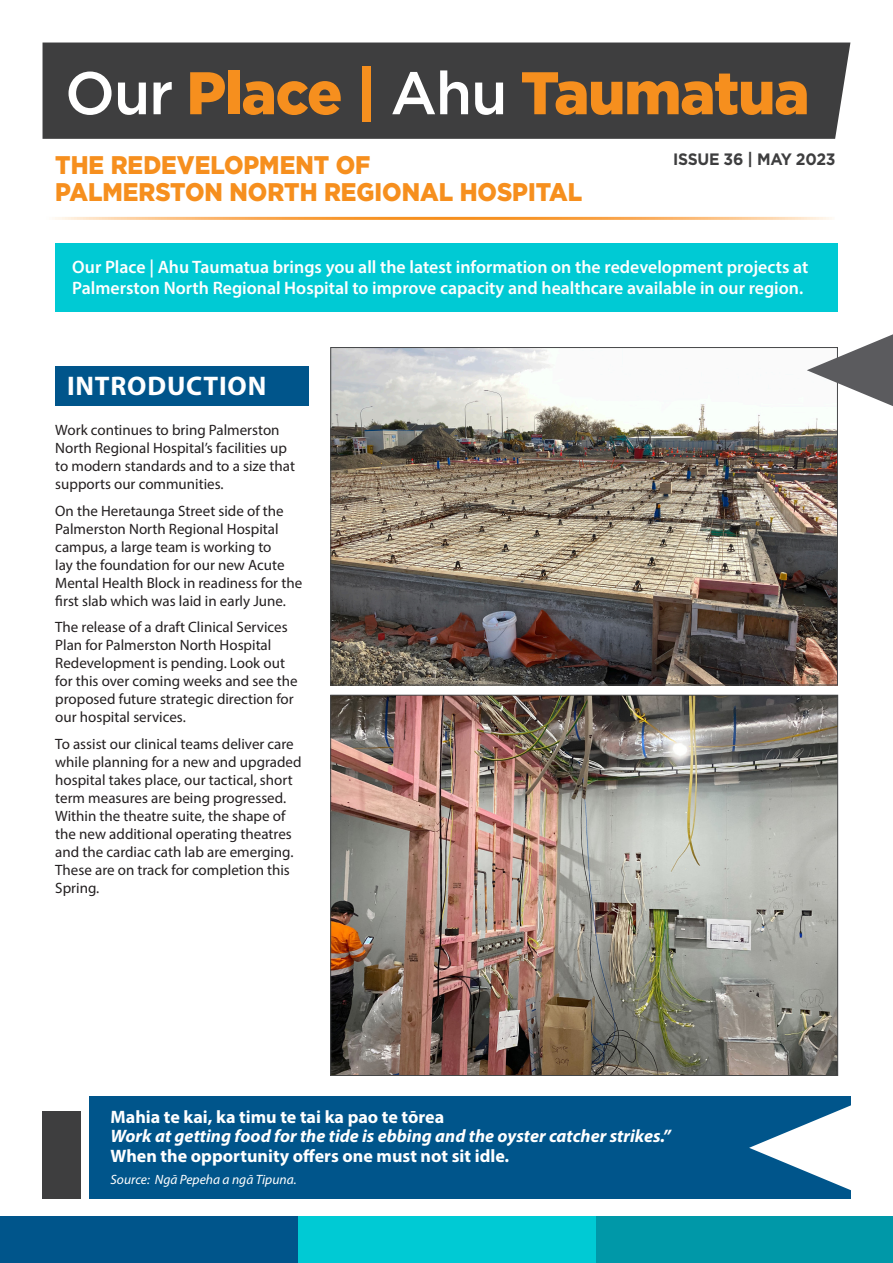
<style>
.page{position:relative;width:893px;height:1263px;background:#fff}
.page>*{position:absolute;margin:0;border:0;box-sizing:border-box;transform-origin:0 0}
.t1{font:900 60px "Gotham";letter-spacing:-.02em;color:#f68f1e}
.t2{font:700 27px "Myriad Pro";letter-spacing:.03em;color:#fff}
.t3{font:900 25.5px/27px "Gotham";color:#f68f1e;scale:.92 1}
.t4{font:600 18px/21px "Myriad Pro";color:#fff}
.t5{font:700 18px "Myriad Pro";color:#fff}
.t6{font:italic 700 18px "Myriad Pro";color:#fff}
.t7{font:700 16.5px "Gotham";letter-spacing:-.02em;color:#3e3e3f;scale:.95 1}
.t8{font:15px/18px "Myriad Pro";color:#231f20}
.t9{font:italic 13.5px "Myriad Pro";color:#fff}
.s1{font-weight:500;color:#fff}
</style>
<div class="page">
<div style="left:0;top:1216px;width:298px;height:47px;background:#00558b"></div>
<div style="left:298px;top:1216px;width:298px;height:47px;background:#00cad4"></div>
<div style="left:596px;top:1216px;width:297px;height:47px;background:#0098a8"></div>
<img style="left:332px;top:349px;width:504px;height:334px">
<img style="left:332px;top:697px;width:504px;height:377px">
<div style="left:43px;top:43px;width:807px;height:96px;background:#3e3e3f"></div>
<div style="left:89px;top:1097px;width:761px;height:102px;background:#00558b"></div>
<div style="left:43px;top:1111px;width:38px;height:88px;background:#3e3e3f"></div>
<svg style="left:749px;top:1102px;width:102px;height:91px"></svg>
<div style="left:55px;top:243px;width:783px;height:68px;background:#00cad4"></div>
<div style="left:55px;top:366px;width:254px;height:40px;background:#00558b"></div>
<svg style="left:807px;top:334px;width:86px;height:72px"></svg>
<h1 class="t1" style="left:65px;top:52px;width:746px"><span class="s1">Our</span> Place | <span class="s1">Ahu</span> Taumatua</h1>
<h3 class="t3" style="left:55px;top:151px;width:574px">THE REDEVELOPMENT OF<br>PALMERSTON NORTH REGIONAL HOSPITAL</h3>
<p class="t7" style="left:673px;top:148px;width:172px">ISSUE 36 | MAY 2023</p>
<p class="t4" style="left:72px;top:256px;width:737px">Our Place | Ahu Taumatua brings you all the latest information on the redevelopment projects at<br>Palmerston North Regional Hospital to improve capacity and healthcare available in our region.</p>
<h2 class="t2" style="left:67px;top:368px;width:201px">INTRODUCTION</h2>
<p class="t8" style="left:55px;top:421px;width:241px">Work continues to bring Palmerston North Regional Hospital’s facilities up to modern standards and to a size that supports our communities.</p>
<p class="t8" style="left:55px;top:501px;width:248px">On the Heretaunga Street side of the Palmerston North Regional Hospital campus, a large team is working to<br>lay the foundation for our new Acute Mental Health Block in readiness for the first slab which was laid in early June.</p>
<p class="t8" style="left:55px;top:618px;width:244px">The release of a draft Clinical Services Plan for Palmerston North Hospital Redevelopment is pending. Look out for this over coming weeks and see the proposed future strategic direction for our hospital services.</p>
<p class="t8" style="left:55px;top:734px;width:248px">To assist our clinical teams deliver care while planning for a new and upgraded hospital takes place, our tactical, short term measures are being progressed.<br>Within the theatre suite, the shape of the new additional operating theatres and the cardiac cath lab are emerging.<br>These are on track for completion this Spring.</p>
<p class="t5" style="left:111px;top:1105px;width:335px">Mahia te kai, ka timu te tai ka pao te tōrea</p>
<p class="t6" style="left:111px;top:1124px;width:562px">Work at getting food for the tide is ebbing and the oyster catcher strikes.”</p>
<p class="t5" style="left:111px;top:1144px;width:400px">When the opportunity offers one must not sit idle.</p>
<p class="t9" style="left:111px;top:1171px;width:188px">Source: Ngā Pepeha a ngā Tipuna.</p>
</div>
